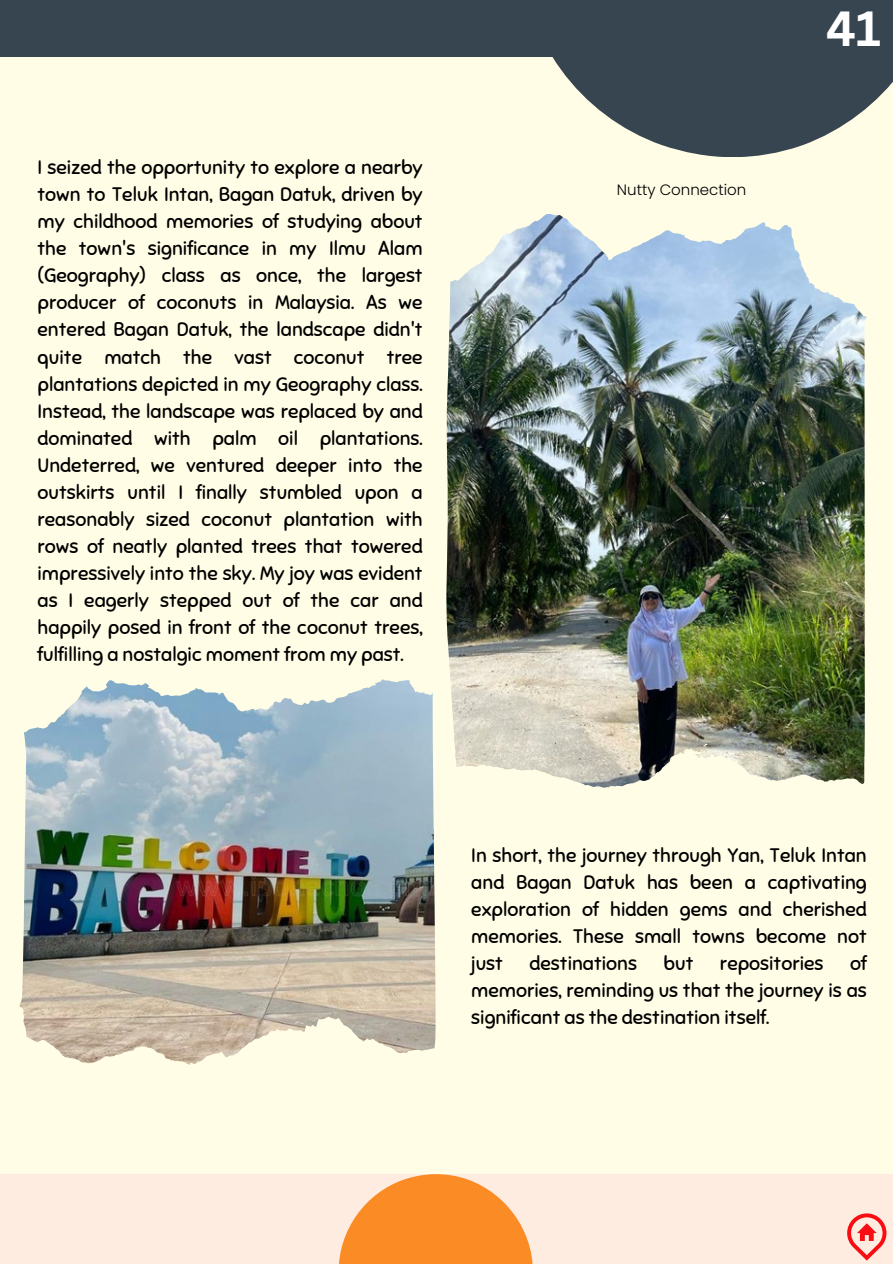
<style>
.page{position:relative;width:893px;height:1264px;background:#fff}
.page>*{position:absolute;margin:0;border:0;box-sizing:border-box;transform-origin:0 0}
.t1{font:700 48px "Canva Sans";color:#fff}
.t2{font:19.5px/27px "Sniglet";color:#000;text-align:justify}
.t3{font:300 15px "Poppins";color:#000}
</style>
<div class="page">
<img style="left:0;top:57px;width:892px;height:1117px">
<div style="left:0;top:0;width:892px;height:57px;background:#374550"></div>
<svg style="left:520px;top:57px;width:372px;height:100px;background:#788180"></svg>
<div style="left:0;top:1174px;width:892px;height:89px;background:#ffece1"></div>
<svg style="left:339px;top:1174px;width:194px;height:89px;fill:#fb8b25"></svg>
<img style="left:572px;top:222px;width:294px;height:95px">
<img style="left:116px;top:679px;width:319px;height:341px">
<svg style="left:847px;top:1213px;width:39px;height:47px"></svg>
<p class="t2" style="left:38px;top:154px;width:386px">I seized the opportunity to explore a nearby town to Teluk Intan, Bagan Datuk, driven by my childhood memories of studying about the town's significance in my Ilmu Alam (Geography) class as once, the largest producer of coconuts in Malaysia. As we entered Bagan Datuk, the landscape didn't quite match the vast coconut tree plantations depicted in my Geography class.<br>Instead, the landscape was replaced by and dominated with palm oil plantations.<br>Undeterred, we ventured deeper into the outskirts until I finally stumbled upon a reasonably sized coconut plantation with rows of neatly planted trees that towered impressively into the sky. My joy was evident as I eagerly stepped out of the car and happily posed in front of the coconut trees, fulfilling a nostalgic moment from my past.</p>
<p class="t3" style="left:617px;top:179px;width:131px">Nutty Connection</p>
<p class="t1" style="left:826px;top:-5px;width:57px">41</p>
<p class="t2" style="left:471px;top:841px;width:397px">In short, the journey through Yan, Teluk Intan and Bagan Datuk has been a captivating exploration of hidden gems and cherished memories. These small towns become not just</p>
<p class="t2" style="left:471px;top:949px;width:397px;text-indent:379px">of memories, reminding us that the journey is as significant as the destination itself.</p>
<p class="t2" style="left:529px;top:949px;width:109px">destinations</p>
<p class="t2" style="left:663px;top:949px;width:31px">but</p>
<p class="t2" style="left:720px;top:949px;width:105px">repositories</p>
</div>
